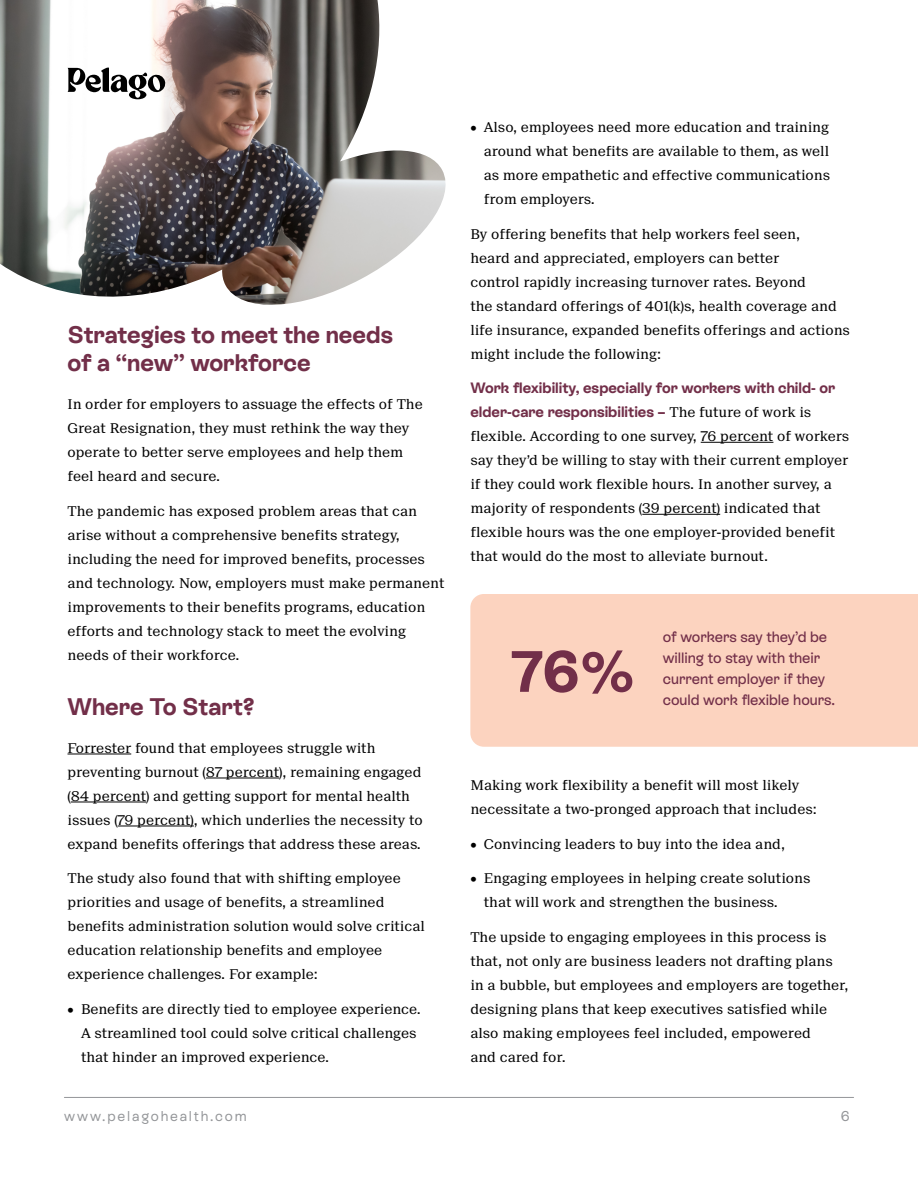
<style>
.page{position:relative;width:918px;height:1188px;background:#fff}
.page>*{position:absolute;margin:0;border:0;box-sizing:border-box;transform-origin:0 0}
.t1{font:700 58.05px "ES Rebond Grotesque";color:#722f49}
.t2{font:700 24px/28.5px "ES Rebond Grotesque";color:#722f49}
.t3{font:700 15px/24px "ES Rebond Grotesque";color:#722f49}
.t4{font:500 15px/21px "ES Rebond Grotesque";letter-spacing:-.005em;color:#722f49}
.t5{font:14.25px "ES Rebond Grotesque";letter-spacing:.13em;color:#939598}
.t6{font:13.5px/24px "Suisse Neue";color:#000}
.s1{font-family:"Suisse Neue";font-weight:400;font-size:13.5px;color:#000}
</style>
<div class="page">
<div style="left:470px;top:594px;width:448px;height:153px;background:#fcd3bf"></div>
<hr style="left:68px;top:754px;width:63px;height:1px;background:#000">
<hr style="left:206px;top:778px;width:73px;height:1px;background:#000">
<hr style="left:71px;top:802px;width:75px;height:1px;background:#000">
<hr style="left:118px;top:826px;width:76px;height:1px;background:#000">
<hr style="left:701px;top:442px;width:72px;height:1px;background:#000">
<hr style="left:642px;top:514px;width:78px;height:1px;background:#000">
<img style="left:0;top:0;width:446px;height:305px">
<svg style="left:68px;top:68px;width:98px;height:31px"></svg>
<hr style="left:64px;top:1097px;width:790px;height:1px;background:#939598">
<h2 class="t2" style="left:68px;top:319px;width:327px">Strategies to meet the needs of a “new” workforce</h2>
<p class="t6" style="left:68px;top:392px;width:357px">In order for employers to assuage the effects of The Great Resignation, they must rethink the way they operate to better serve employees and help them feel heard and secure.</p>
<p class="t6" style="left:68px;top:499px;width:378px">The pandemic has exposed problem areas that can arise without a comprehensive benefits strategy, including the need for improved benefits, processes and technology. Now, employers must make permanent improvements to their benefits programs, education efforts and technology stack to meet the evolving needs of their workforce.</p>
<h2 class="t2" style="left:68px;top:691px;width:189px">Where To Start?</h2>
<p class="t6" style="left:68px;top:736px;width:357px">Forrester found that employees struggle with preventing burnout (87 percent), remaining engaged (84 percent) and getting support for mental health issues (79 percent), which underlies the necessity to expand benefits offerings that address these areas.</p>
<p class="t6" style="left:68px;top:867px;width:359px">The study also found that with shifting employee priorities and usage of benefits, a streamlined benefits administration solution would solve critical education relationship benefits and employee experience challenges. For example:</p>
<p class="t6" style="left:81px;top:997px;width:341px;text-indent:-14px">• Benefits are directly tied to employee experience.<br>A streamlined tool could solve critical challenges that hinder an improved experience.</p>
<p class="t6" style="left:484px;top:115px;width:348px;text-align:justify;text-indent:-14px">• Also, employees need more education and training around what benefits are available to them, as well as more empathetic and effective communications from employers.</p>
<p class="t6" style="left:470px;top:222px;width:381px">By offering benefits that help workers feel seen,<br>heard and appreciated, employers can better<br>control rapidly increasing turnover rates. Beyond<br>the standard offerings of 401(k)s, health coverage and life insurance, expanded benefits offerings and actions might include the following:</p>
<p class="t3" style="left:470px;top:375px;width:366px">Work flexibility, especially for workers with child- or elder-care responsibilities – <span class="s1">The future of work is</span></p>
<p class="t6" style="left:470px;top:424px;width:380px">flexible. According to one survey, 76 percent of workers say they’d be willing to stay with their current employer if they could work flexible hours. In another survey, a majority of respondents (39 percent) indicated that flexible hours was the one employer-provided benefit that would do the most to alleviate burnout.</p>
<h1 class="t1" style="left:511px;top:632px;width:126px">76%</h1>
<p class="t4" style="left:663px;top:626px;width:166px">of workers say they’d be willing to stay with their current employer if they</p>
<p class="t4" style="left:663px;top:689px;width:174px">could work flexible hours.</p>
<p class="t6" style="left:470px;top:773px;width:348px">Making work flexibility a benefit will most likely necessitate a two-pronged approach that includes:</p>
<p class="t6" style="left:470px;top:832px;width:316px">• Convincing leaders to buy into the idea and,</p>
<p class="t6" style="left:484px;top:867px;width:328px;text-indent:-14px">• Engaging employees in helping create solutions that will work and strengthen the business.</p>
<p class="t6" style="left:470px;top:925px;width:380px">The upside to engaging employees in this process is that, not only are business leaders not drafting plans in a bubble, but employees and employers are together, designing plans that keep executives satisfied while also making employees feel included, empowered<br>and cared for.</p>
<p class="t5" style="left:64px;top:1107px;width:184px">www.pelagohealth.com</p>
<p class="t5" style="left:841px;top:1107px;width:10px">6</p>
</div>
